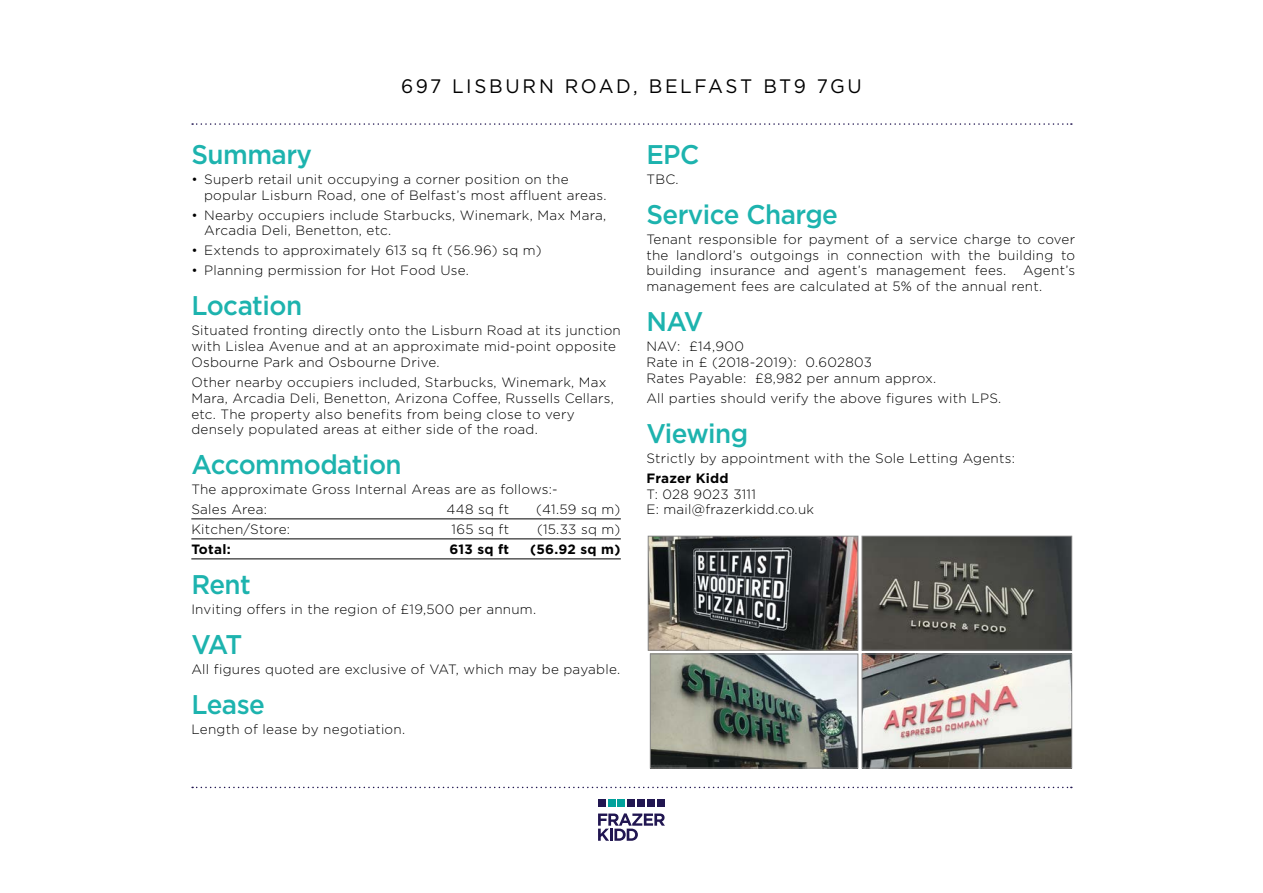
<style>
.page{position:relative;width:1263px;height:893px;background:#fff}
.page>*{position:absolute;margin:0;border:0;box-sizing:border-box;transform-origin:0 0}
.t1{font:500 27px "Gotham HTF";letter-spacing:-.02em;color:#1db3ae}
.t2{font:19.5px "Gotham HTF";letter-spacing:.135em;color:#000}
.t3{font:300 13.5px/15.8px "Gotham HTF";letter-spacing:.02em;color:#000}
.t4{font:700 13.5px "Gotham HTF";letter-spacing:.02em;color:#000}
</style>
<div class="page">
<hr style="left:191px;top:518px;width:430px;height:1px;background:#000">
<hr style="left:191px;top:538px;width:430px;height:1px;background:#000">
<hr style="left:191px;top:558px;width:430px;height:1px;background:#000">
<div style="left:598px;top:800px;width:7px;height:7px;background:#211651"></div>
<div style="left:608px;top:800px;width:7px;height:7px;background:#00a19b"></div>
<div style="left:618px;top:800px;width:7px;height:7px;background:#00a19b"></div>
<div style="left:628px;top:800px;width:7px;height:7px;background:#211651"></div>
<div style="left:638px;top:800px;width:7px;height:7px;background:#211651"></div>
<div style="left:647px;top:800px;width:8px;height:7px;background:#211651"></div>
<div style="left:657px;top:800px;width:7px;height:7px;background:#211651"></div>
<svg style="left:598px;top:813px;width:67px;height:28px"></svg>
<svg style="left:192px;top:123px;width:880px;height:2px"></svg>
<svg style="left:192px;top:787px;width:880px;height:1px"></svg>
<img style="left:650px;top:538px;width:206px;height:111px">
<div style="left:648px;top:536px;width:210px;height:115px;border:1px solid #878787"></div>
<img style="left:864px;top:538px;width:206px;height:111px">
<div style="left:862px;top:536px;width:210px;height:115px;border:1px solid #878787"></div>
<img style="left:652px;top:656px;width:204px;height:110px">
<div style="left:650px;top:654px;width:208px;height:114px;border:1px solid #878787"></div>
<img style="left:864px;top:656px;width:206px;height:110px">
<div style="left:862px;top:654px;width:210px;height:114px;border:1px solid #878787"></div>
<h2 class="t2" style="left:401px;top:75px;width:462px">697 LISBURN ROAD, BELFAST BT9 7GU</h2>
<h1 class="t1" style="left:191px;top:139px;width:122px">Summary</h1>
<p class="t3" style="left:204px;top:171px;width:404px;text-indent:-13px">• Superb retail unit occupying a corner position on the popular Lisburn Road, one of Belfast’s most affluent areas.</p>
<p class="t3" style="left:204px;top:207px;width:404px;text-indent:-13px">• Nearby occupiers include Starbucks, Winemark, Max Mara,<br>Arcadia Deli, Benetton, etc.</p>
<p class="t3" style="left:191px;top:243px;width:352px">• Extends to approximately 613 sq ft (56.96) sq m)</p>
<p class="t3" style="left:191px;top:263px;width:279px">• Planning permission for Hot Food Use.</p>
<h1 class="t1" style="left:191px;top:291px;width:112px">Location</h1>
<p class="t3" style="left:191px;top:323px;width:431px">Situated fronting directly onto the Lisburn Road at its junction with Lislea Avenue and at an approximate mid-point opposite<br>Osbourne Park and Osbourne Drive.</p>
<p class="t3" style="left:191px;top:374px;width:424px">Other nearby occupiers included, Starbucks, Winemark, Max Mara, Arcadia Deli, Benetton, Arizona Coffee, Russells Cellars, etc. The property also benefits from being close to very densely populated areas at either side of the road.</p>
<h1 class="t1" style="left:191px;top:449px;width:212px">Accommodation</h1>
<p class="t3" style="left:191px;top:479px;width:368px;line-height:20px">The approximate Gross Internal Areas are as follows:-<br>Sales Area:</p>
<p class="t3" style="left:446px;top:501px;width:64px">448 sq ft</p>
<p class="t3" style="left:536px;top:501px;width:86px">(41.59 sq m)</p>
<p class="t3" style="left:191px;top:521px;width:100px">Kitchen/Store:</p>
<p class="t3" style="left:452px;top:521px;width:59px">165 sq ft</p>
<p class="t3" style="left:537px;top:521px;width:85px">(15.33 sq m)</p>
<p class="t4" style="left:191px;top:542px;width:41px">Total:</p>
<p class="t4" style="left:449px;top:542px;width:61px">613 sq ft</p>
<p class="t4" style="left:530px;top:542px;width:92px">(56.92 sq m)</p>
<h1 class="t1" style="left:191px;top:569px;width:61px">Rent</h1>
<p class="t3" style="left:191px;top:601px;width:346px">Inviting offers in the region of £19,500 per annum.</p>
<h1 class="t1" style="left:191px;top:629px;width:53px">VAT</h1>
<p class="t3" style="left:191px;top:661px;width:430px">All figures quoted are exclusive of VAT, which may be payable.</p>
<h1 class="t1" style="left:191px;top:689px;width:75px">Lease</h1>
<p class="t3" style="left:191px;top:721px;width:215px">Length of lease by negotiation.</p>
<h1 class="t1" style="left:646px;top:139px;width:55px">EPC</h1>
<p class="t3" style="left:646px;top:171px;width:34px">TBC.</p>
<h1 class="t1" style="left:646px;top:199px;width:193px">Service Charge</h1>
<p class="t3" style="left:646px;top:231px;width:430px;text-align:justify">Tenant responsible for payment of a service charge to cover the landlord’s outgoings in connection with the building to building insurance and agent’s management fees.</p>
<p class="t3" style="left:646px;top:263px;width:430px;text-indent:377px">Agent’s management fees are calculated at 5% of the annual rent.</p>
<h1 class="t1" style="left:646px;top:306px;width:59px">NAV</h1>
<p class="t3" style="left:646px;top:338px;width:291px">NAV: £14,900<br>Rate in £ (2018-2019): 0.602803<br>Rates Payable: £8,982 per annum approx.</p>
<p class="t3" style="left:646px;top:390px;width:356px">All parties should verify the above figures with LPS.</p>
<h1 class="t1" style="left:646px;top:418px;width:103px">Viewing</h1>
<p class="t3" style="left:646px;top:450px;width:370px">Strictly by appointment with the Sole Letting Agents:</p>
<p class="t4" style="left:646px;top:470px;width:84px">Frazer Kidd</p>
<p class="t3" style="left:646px;top:486px;width:169px">T: 028 9023 3111<br>E: mail@frazerkidd.co.uk</p>
</div>
